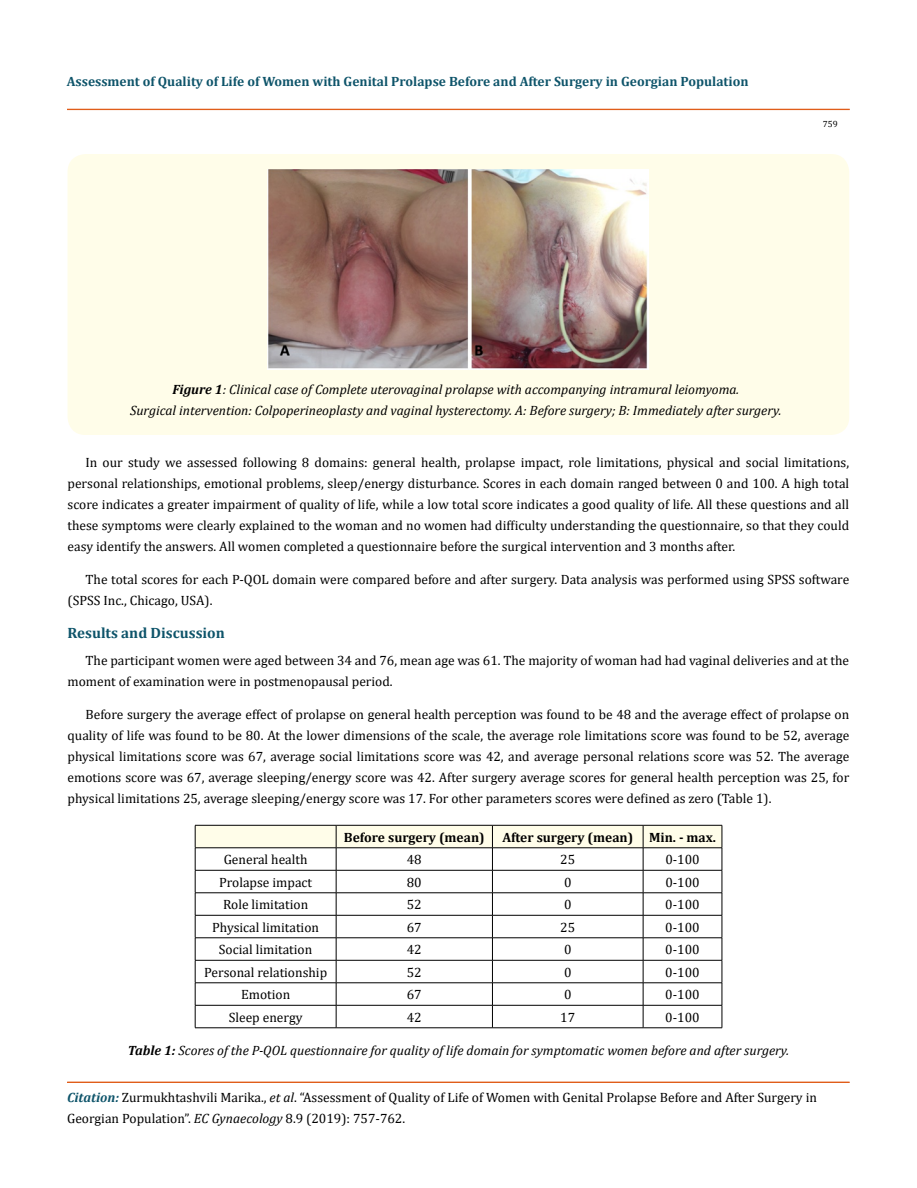
<style>
.page{position:relative;width:917px;height:1188px;background:#fff}
.page>*{position:absolute;margin:0;border:0;box-sizing:border-box;transform-origin:0 0}
.t1{font:700 15px "Cambria";color:#0e546a}
.t2{font:13.5px/21px "Cambria";color:#000}
.t3{font:italic 13.5px/21px "Cambria";color:#000;text-align:center}
.t4{font:700 13.5px "Cambria";color:#0e546a}
.t5{font:700 13.5px "Cambria";color:#000}
.t6{font:9px "Cambria";color:#000}
.s1{font-weight:700}
.s2{font-weight:700;font-style:italic;color:#0e546a}
.s3{font-style:italic}
</style>
<div class="page">
<div style="left:67px;top:109px;width:782px;height:1px;border:1px solid #e05d1a"></div>
<div style="left:67px;top:1082px;width:782px;height:1px;border:1px solid #e05d1a"></div>
<div style="left:68px;top:154px;width:781px;height:281px;background:#fffde9;border-radius:18px"></div>
<img style="left:268px;top:169px;width:380px;height:201px">
<svg style="left:195px;top:825px;width:527px;height:203px"></svg>
<hr style="left:195px;top:1028px;width:141px;height:1px;background:#000">
<hr style="left:336px;top:1028px;width:156px;height:1px;background:#000">
<hr style="left:492px;top:1028px;width:151px;height:1px;background:#000">
<hr style="left:643px;top:1028px;width:79px;height:1px;background:#000">
<p class="t4" style="left:67px;top:72px;width:683px">Assessment of Quality of Life of Women with Genital Prolapse Before and After Surgery in Georgian Population</p>
<p class="t6" style="left:822px;top:118px;width:16px">759</p>
<p class="t3" style="left:130px;top:378px;width:653px"><span class="s1">Figure 1</span>: Clinical case of Complete uterovaginal prolapse with accompanying intramural leiomyoma.<br>Surgical intervention: Colpoperineoplasty and vaginal hysterectomy. A: Before surgery; B: Immediately after surgery.</p>
<p class="t2" style="left:68px;top:452px;width:783px;text-align:justify;text-indent:18px">In our study we assessed following 8 domains: general health, prolapse impact, role limitations, physical and social limitations, personal relationships, emotional problems, sleep/energy disturbance. Scores in each domain ranged between 0 and 100. A high total score indicates a greater impairment of quality of life, while a low total score indicates a good quality of life. All these questions and all these symptoms were clearly explained to the woman and no women had difficulty understanding the questionnaire, so that they could easy identify the answers. All women completed a questionnaire before the surgical intervention and 3 months after.</p>
<p class="t2" style="left:68px;top:569px;width:783px;text-indent:18px">The total scores for each P‐QOL domain were compared before and after surgery. Data analysis was performed using SPSS software (SPSS Inc., Chicago, USA).</p>
<p class="t1" style="left:68px;top:623px;width:159px">Results and Discussion</p>
<p class="t2" style="left:68px;top:650px;width:783px;text-indent:18px">The participant women were aged between 34 and 76, mean age was 61. The majority of woman had had vaginal deliveries and at the moment of examination were in postmenopausal period.</p>
<p class="t2" style="left:68px;top:704px;width:783px;text-align:justify;text-indent:18px">Before surgery the average effect of prolapse on general health perception was found to be 48 and the average effect of prolapse on quality of life was found to be 80. At the lower dimensions of the scale, the average role limitations score was found to be 52, average physical limitations score was 67, average social limitations score was 42, and average personal relations score was 52. The average emotions score was 67, average sleeping/energy score was 42. After surgery average scores for general health perception was 25, for physical limitations 25, average sleeping/energy score was 17. For other parameters scores were defined as zero (Table 1).</p>
<p class="t5" style="left:344px;top:828px;width:142px">Before surgery (mean)</p>
<p class="t5" style="left:502px;top:828px;width:215px">After surgery (mean) Min. - max.</p>
<p class="t2" style="left:224px;top:849px;width:85px">General health</p>
<p class="t2" style="left:407px;top:849px;width:16px">48</p>
<p class="t2" style="left:560px;top:849px;width:16px">25</p>
<p class="t2" style="left:665px;top:849px;width:36px">0-100</p>
<p class="t2" style="left:219px;top:872px;width:94px">Prolapse impact</p>
<p class="t2" style="left:407px;top:872px;width:16px">80</p>
<p class="t2" style="left:564px;top:872px;width:9px">0</p>
<p class="t2" style="left:665px;top:872px;width:36px">0-100</p>
<p class="t2" style="left:223px;top:894px;width:87px">Role limitation</p>
<p class="t2" style="left:407px;top:894px;width:16px">52</p>
<p class="t2" style="left:564px;top:894px;width:9px">0</p>
<p class="t2" style="left:665px;top:894px;width:36px">0-100</p>
<p class="t2" style="left:212px;top:917px;width:108px">Physical limitation</p>
<p class="t2" style="left:407px;top:917px;width:16px">67</p>
<p class="t2" style="left:560px;top:917px;width:16px">25</p>
<p class="t2" style="left:665px;top:917px;width:36px">0-100</p>
<p class="t2" style="left:219px;top:939px;width:95px">Social limitation</p>
<p class="t2" style="left:407px;top:939px;width:16px">42</p>
<p class="t2" style="left:564px;top:939px;width:9px">0</p>
<p class="t2" style="left:665px;top:939px;width:36px">0-100</p>
<p class="t2" style="left:204px;top:962px;width:125px">Personal relationship</p>
<p class="t2" style="left:407px;top:962px;width:16px">52</p>
<p class="t2" style="left:564px;top:962px;width:9px">0</p>
<p class="t2" style="left:665px;top:962px;width:36px">0-100</p>
<p class="t2" style="left:241px;top:984px;width:51px">Emotion</p>
<p class="t2" style="left:407px;top:984px;width:16px">67</p>
<p class="t2" style="left:564px;top:984px;width:9px">0</p>
<p class="t2" style="left:665px;top:984px;width:36px">0-100</p>
<p class="t2" style="left:229px;top:1007px;width:75px">Sleep energy</p>
<p class="t2" style="left:407px;top:1007px;width:16px">42</p>
<p class="t2" style="left:560px;top:1007px;width:16px">17</p>
<p class="t2" style="left:665px;top:1007px;width:36px">0-100</p>
<p class="t3" style="left:128px;top:1039px;width:663px"><span class="s1">Table 1:</span> Scores of the P-QOL questionnaire for quality of life domain for symptomatic women before and after surgery.</p>
<p class="t2" style="left:67px;top:1087px;width:751px"><span class="s2">Citation:</span> Zurmukhtashvili Marika., <span class="s3">et al</span>. “Assessment of Quality of Life of Women with Genital Prolapse Before and After Surgery in<br>Georgian Population”. <span class="s3">EC Gynaecology</span> 8.9 (2019): 757-762.</p>
</div>
